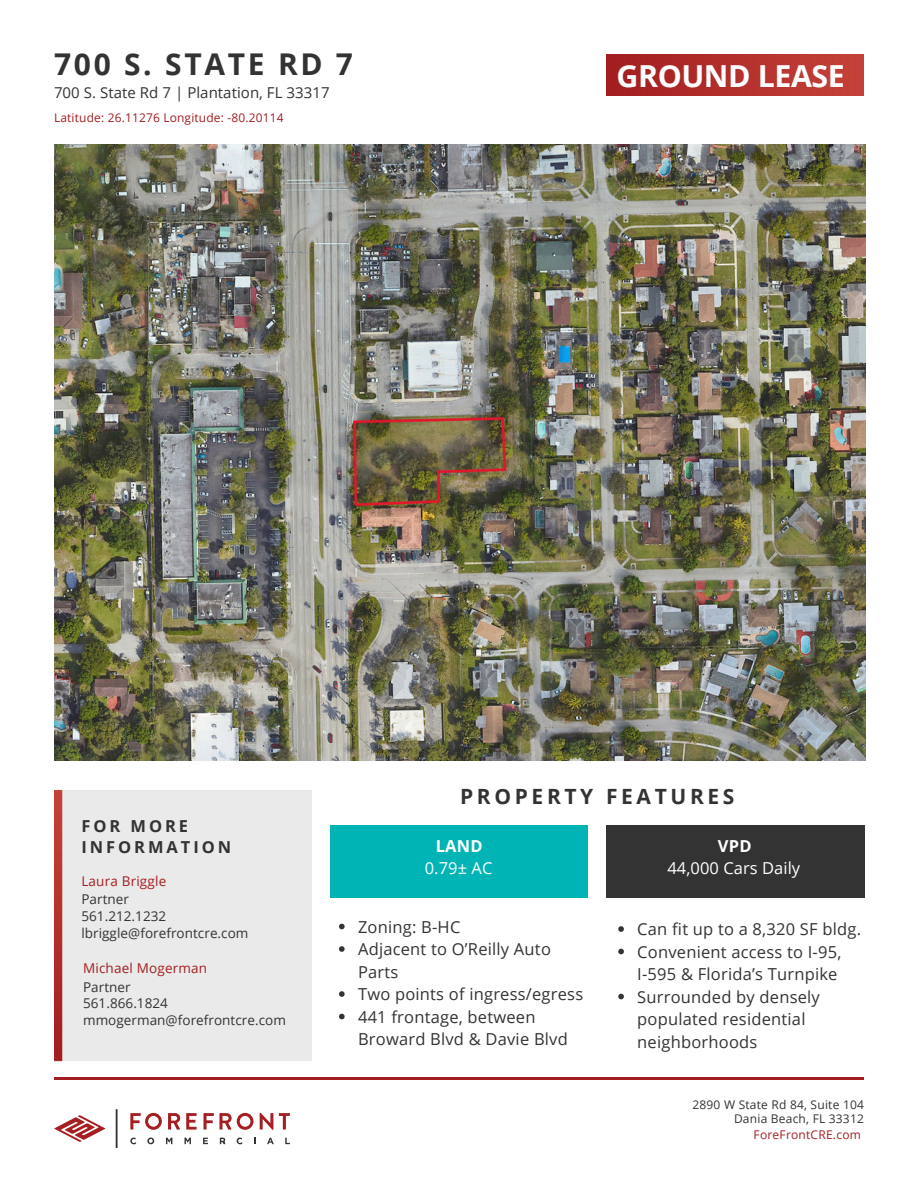
<style>
.page{position:relative;width:918px;height:1188px;background:#fff}
.page>*{position:absolute;margin:0;border:0;box-sizing:border-box;transform-origin:0 0}
.t1{font:700 30.3px "Open Sans";letter-spacing:-.015em;color:#fff}
.t2{font:700 30px "Open Sans";letter-spacing:.09em;color:#323332}
.t3{font:700 21px "Open Sans";letter-spacing:.175em;color:#323332}
.t4{font:16.5px/22.5px "Open Sans";letter-spacing:.015em;color:#323332}
.t5{font:16.5px "Open Sans";letter-spacing:.005em;color:#fff}
.t6{font:700 16.5px/21.3px "Open Sans";letter-spacing:.18em;color:#323332}
.t7{font:700 16.5px "Open Sans";letter-spacing:.015em;color:#fff}
.t8{font:15px "Open Sans";letter-spacing:.005em;color:#323332}
.t9{font:13.5px/16.8px "Open Sans";letter-spacing:.005em;color:#323332}
.t10{font:13.5px "Open Sans";letter-spacing:.015em;color:#a41e21}
.t11{font:12px "Open Sans";letter-spacing:.015em;color:#a41e21}
.t12{font:12px/14.7px "Open Sans";letter-spacing:.02em;color:#323332;text-align:right}
</style>
<div class="page">
<div style="left:54px;top:791px;width:258px;height:270px;background:#eaeaea"></div>
<svg style="left:130px;top:1113px;width:32px;height:17px"></svg>
<svg style="left:168px;top:1113px;width:12px;height:17px"></svg>
<svg style="left:186px;top:1113px;width:11px;height:17px"></svg>
<svg style="left:203px;top:1113px;width:50px;height:17px"></svg>
<svg style="left:260px;top:1113px;width:13px;height:17px"></svg>
<svg style="left:279px;top:1113px;width:11px;height:17px"></svg>
<svg style="left:130px;top:1138px;width:6px;height:6px"></svg>
<svg style="left:147px;top:1138px;width:7px;height:6px"></svg>
<svg style="left:166px;top:1138px;width:6px;height:6px"></svg>
<svg style="left:185px;top:1138px;width:6px;height:6px"></svg>
<svg style="left:203px;top:1138px;width:5px;height:6px"></svg>
<svg style="left:220px;top:1138px;width:5px;height:6px"></svg>
<svg style="left:237px;top:1138px;width:6px;height:6px"></svg>
<svg style="left:254px;top:1138px;width:2px;height:6px"></svg>
<svg style="left:267px;top:1138px;width:7px;height:6px"></svg>
<svg style="left:285px;top:1138px;width:5px;height:6px"></svg>
<svg style="left:54px;top:1115px;width:52px;height:27px"></svg>
<svg style="left:116px;top:1109px;width:2px;height:39px"></svg>
<hr style="left:54px;top:1077px;width:810px;height:3px;background:#a41e21">
<img style="left:606px;top:54px;width:258px;height:42px">
<img style="left:54px;top:144px;width:811px;height:616px">
<img style="left:54px;top:791px;width:9px;height:271px">
<div style="left:330px;top:825px;width:258px;height:72px;background:#00b3b4"></div>
<div style="left:606px;top:825px;width:259px;height:72px;background:#323332"></div>
<svg style="left:339px;top:924px;width:6px;height:5px"></svg>
<svg style="left:339px;top:946px;width:6px;height:6px"></svg>
<svg style="left:339px;top:991px;width:6px;height:6px"></svg>
<svg style="left:339px;top:1014px;width:6px;height:5px"></svg>
<svg style="left:618px;top:926px;width:6px;height:6px"></svg>
<svg style="left:618px;top:949px;width:6px;height:5px"></svg>
<svg style="left:618px;top:994px;width:6px;height:5px"></svg>
<p class="t2" style="left:54px;top:43px;width:301px">700 S. STATE RD 7</p>
<p class="t8" style="left:54px;top:82px;width:277px">700 S. State Rd 7 | Plantation, FL 33317</p>
<p class="t11" style="left:54px;top:110px;width:231px">Latitude: 26.11276 Longitude: -80.20114</p>
<p class="t1" style="left:617px;top:54px;width:230px">GROUND LEASE</p>
<h5 class="t6" style="left:81px;top:815px;width:151px">FOR MORE<br>INFORMATION</h5>
<p class="t10" style="left:81px;top:872px;width:86px">Laura Briggle</p>
<h3 class="t3" style="left:460px;top:782px;width:276px">PROPERTY FEATURES</h3>
<h3 class="t7" style="left:436px;top:835px;width:48px">LAND</h3>
<h4 class="t7" style="left:718px;top:835px;width:35px">VPD</h4>
<h3 class="t5" style="left:425px;top:856px;width:69px">0.79± AC</h3>
<h5 class="t5" style="left:667px;top:856px;width:134px">44,000 Cars Daily</h5>
<p class="t9" style="left:81px;top:891px;width:169px">Partner<br>561.212.1232 lbriggle@forefrontcre.com</p>
<p class="t10" style="left:83px;top:959px;width:126px">Michael Mogerman</p>
<p class="t9" style="left:83px;top:978px;width:204px">Partner<br>561.866.1824 mmogerman@forefrontcre.com</p>
<h6 class="t4" style="left:358px;top:915px;width:104px">Zoning: B-HC</h6>
<h6 class="t4" style="left:358px;top:938px;width:194px">Adjacent to O’Reilly Auto<br>Parts</h6>
<h6 class="t4" style="left:358px;top:983px;width:227px">Two points of ingress/egress</h6>
<h6 class="t4" style="left:358px;top:1005px;width:211px">441 frontage, between<br>Broward Blvd &amp; Davie Blvd</h6>
<p class="t4" style="left:637px;top:918px;width:225px">Can fit up to a 8,320 SF bldg.</p>
<p class="t4" style="left:637px;top:940px;width:206px">Convenient access to I-95,<br>I-595 &amp; Florida’s Turnpike</p>
<p class="t4" style="left:637px;top:985px;width:184px">Surrounded by densely populated residential neighborhoods</p>
<p class="t12" style="left:692px;top:1097px;width:173px">2890 W State Rd 84, Suite 104<br>Dania Beach, FL 33312</p>
<p class="t11" style="left:754px;top:1126px;width:109px">ForeFrontCRE.com</p>
</div>
